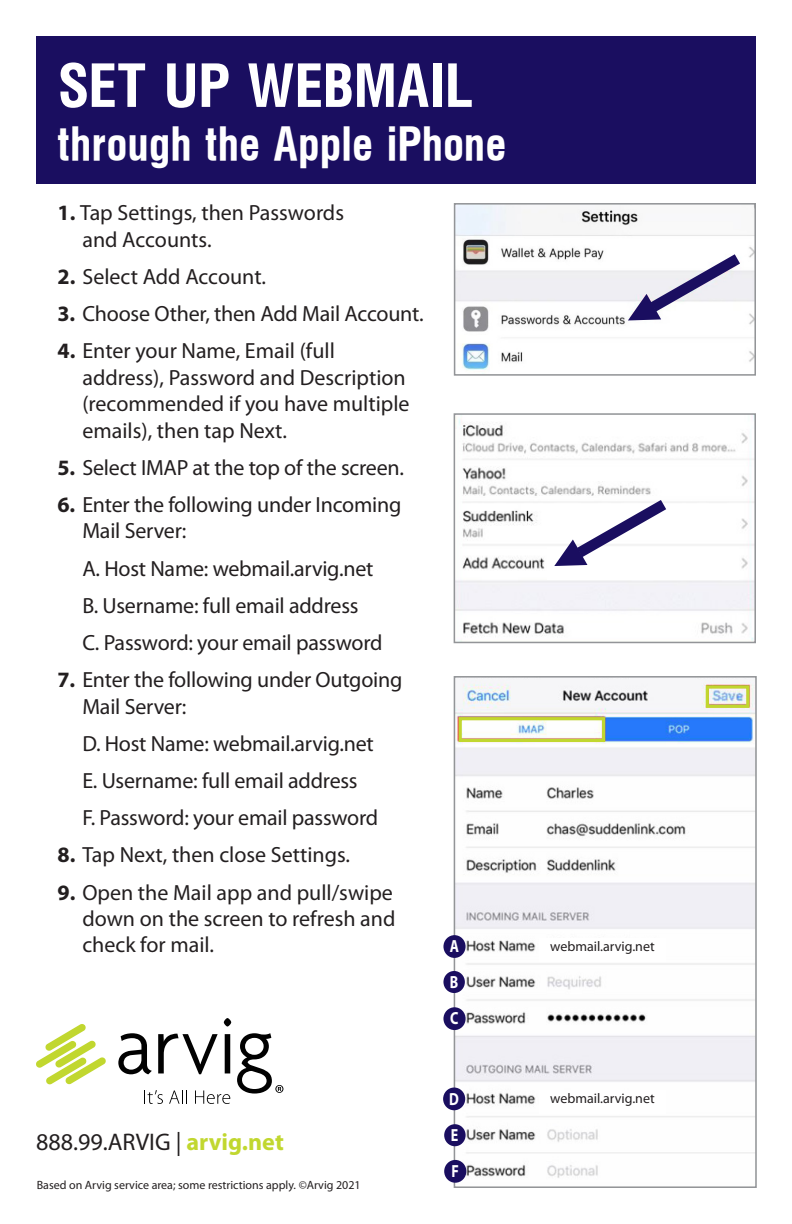
<style>
.page{position:relative;width:792px;height:1224px;background:#fff}
.page>*{position:absolute;margin:0;border:0;box-sizing:border-box;transform-origin:0 0}
.t1{font:700 58px "Triumvirate Condensed";letter-spacing:-.015em;color:#fff}
.t2{font:700 44px "Triumvirate Condensed";letter-spacing:-.01em;color:#fff}
.t3{font:24px "Myriad Pro";color:#231f20}
.Paragraph_Style_4{font:22px/26.4px "Myriad Pro";letter-spacing:-.01em;color:#231f20}
.t4{font:700 17.6px "Myriad Pro";color:#fff;scale:.8 1}
.t5{font:14px "Myriad Pro";color:#231f20}
.t6{font:12px "Myriad Pro";color:#231f20}
.s1{font-weight:700}
.s2{font-weight:700;color:#c1d72f}
</style>
<div class="page">
<img style="left:457px;top:206px;width:296px;height:164px">
<div style="left:454px;top:203px;width:302px;height:173px;border:2px solid #939598"></div>
<svg style="left:628px;top:244px;width:124px;height:78px"></svg>
<div style="left:36px;top:36px;width:720px;height:147px;background:#1a0e60"></div>
<svg style="left:36px;top:1024px;width:70px;height:61px"></svg>
<svg style="left:118px;top:1033px;width:34px;height:41px"></svg>
<svg style="left:158px;top:1034px;width:60px;height:40px"></svg>
<svg style="left:224px;top:1018px;width:7px;height:55px"></svg>
<svg style="left:144px;top:1090px;width:19px;height:14px"></svg>
<svg style="left:169px;top:1090px;width:18px;height:14px"></svg>
<svg style="left:195px;top:1090px;width:35px;height:14px"></svg>
<svg style="left:237px;top:1033px;width:46px;height:61px"></svg>
<img style="left:457px;top:418px;width:296px;height:222px">
<div style="left:454px;top:413px;width:302px;height:230px;border:2px solid #939598"></div>
<div style="left:547px;top:547px;width:192px;height:33px;background:#fff"></div>
<svg style="left:554px;top:490px;width:124px;height:76px"></svg>
<img style="left:457px;top:679px;width:297px;height:504px">
<div style="left:454px;top:676px;width:303px;height:512px;border:2px solid #939598"></div>
<div style="left:459px;top:717px;width:146px;height:25px;border:3px solid #c1d72f"></div>
<div style="left:706px;top:685px;width:43px;height:23px;border:3px solid #c1d72f"></div>
<div style="left:443px;top:935px;width:23px;height:23px;background:#1a0e60;border-radius:50%"></div>
<div style="left:443px;top:971px;width:22px;height:22px;background:#1a0e60;border-radius:50%"></div>
<div style="left:443px;top:1007px;width:23px;height:23px;background:#1a0e60;border-radius:50%"></div>
<div style="left:443px;top:1088px;width:22px;height:22px;background:#1a0e60;border-radius:50%"></div>
<div style="left:444px;top:1124px;width:22px;height:22px;background:#1a0e60;border-radius:50%"></div>
<div style="left:444px;top:1160px;width:22px;height:23px;background:#1a0e60;border-radius:50%"></div>
<div style="left:539px;top:1090px;width:127px;height:23px;background:#fff"></div>
<div style="left:539px;top:938px;width:127px;height:23px;background:#fff"></div>
<p class="t1" style="left:58px;top:48px;width:416px">SET UP WEBMAIL</p>
<p class="t2" style="left:58px;top:115px;width:450px">through the Apple iPhone</p>
<p class="Paragraph_Style_4" style="left:82px;top:200px;width:263px;text-indent:-25px"><span class="s1">1.</span> Tap Settings, then Passwords and Accounts.</p>
<p class="Paragraph_Style_4" style="left:58px;top:263px;width:210px"><span class="s1">2.</span> Select Add Account.</p>
<p class="Paragraph_Style_4" style="left:58px;top:300px;width:368px"><span class="s1">3.</span> Choose Other, then Add Mail Account.</p>
<p class="Paragraph_Style_4" style="left:82px;top:338px;width:329px;text-indent:-25px"><span class="s1">4.</span> Enter your Name, Email (full address), Password and Description (recommended if you have multiple emails), then tap Next.</p>
<p class="Paragraph_Style_4" style="left:58px;top:454px;width:348px"><span class="s1">5.</span> Select IMAP at the top of the screen.</p>
<p class="Paragraph_Style_4" style="left:82px;top:491px;width:321px;text-indent:-25px"><span class="s1">6.</span> Enter the following under Incoming<br>Mail Server:</p>
<p class="Paragraph_Style_4" style="left:82px;top:555px;width:293px">A. Host Name: webmail.arvig.net</p>
<p class="Paragraph_Style_4" style="left:82px;top:592px;width:278px">B. Username: full email address</p>
<p class="Paragraph_Style_4" style="left:82px;top:629px;width:302px">C. Password: your email password</p>
<p class="Paragraph_Style_4" style="left:82px;top:666px;width:322px;text-indent:-25px"><span class="s1">7.</span> Enter the following under Outgoing<br>Mail Server:</p>
<p class="Paragraph_Style_4" style="left:82px;top:730px;width:293px">D. Host Name: webmail.arvig.net</p>
<p class="Paragraph_Style_4" style="left:82px;top:767px;width:277px">E. Username: full email address</p>
<p class="Paragraph_Style_4" style="left:82px;top:804px;width:297px">F. Password: your email password</p>
<p class="Paragraph_Style_4" style="left:58px;top:842px;width:294px"><span class="s1">8.</span> Tap Next, then close Settings.</p>
<p class="Paragraph_Style_4" style="left:82px;top:879px;width:315px;text-align:justify;text-indent:-25px"><span class="s1">9.</span> Open the Mail app and pull/swipe down on the screen to refresh and check for mail.</p>
<p class="t4" style="left:450px;top:935px;width:13px">A</p>
<p class="t4" style="left:450px;top:971px;width:12px">B</p>
<p class="t4" style="left:450px;top:1007px;width:12px">C</p>
<p class="t3" style="left:36px;top:1127px;width:249px">888.99.ARVIG | <span class="s2">arvig.net</span></p>
<p class="t6" style="left:37px;top:1178px;width:326px">Based on Arvig service area; some restrictions apply. ©Arvig 2021</p>
<p class="t4" style="left:449px;top:1087px;width:14px">D</p>
<p class="t4" style="left:451px;top:1124px;width:11px">E</p>
<p class="t4" style="left:451px;top:1160px;width:11px">F</p>
<p class="t5" style="left:550px;top:937px;width:106px">webmail.arvig.net</p>
<p class="t5" style="left:550px;top:1090px;width:106px">webmail.arvig.net</p>
</div>
